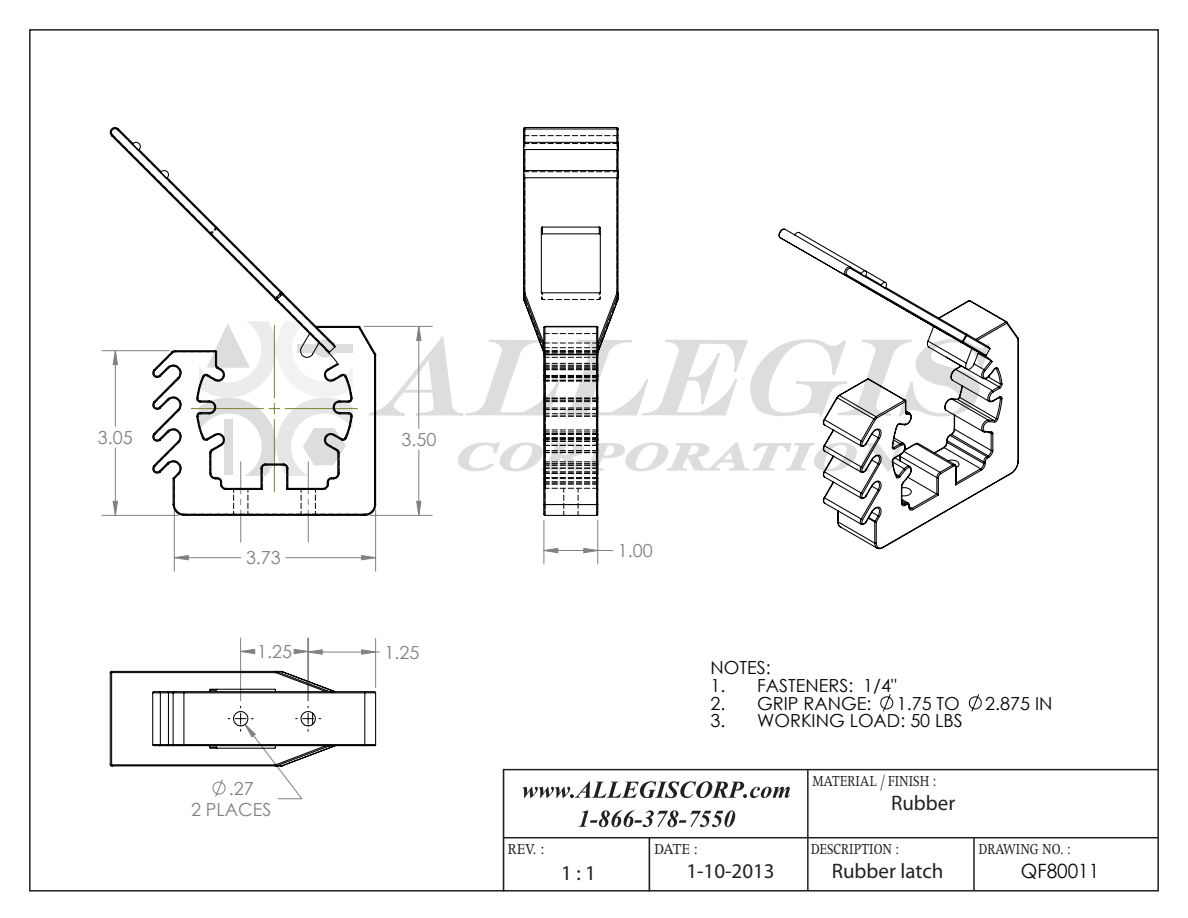
<style>
.page{position:relative;width:1188px;height:918px;background:#fff}
.page>*{position:absolute;margin:0;border:0;box-sizing:border-box;transform-origin:0 0}
.t1{font:21px "Myriad Pro";color:#231f20}
.t2{font:19.65px "Century Gothic";color:#040503;scale:.96 1}
.t3{font:18px "Century Gothic";color:#050504}
.t4{font:18px/21.6px "Century Gothic";color:#808180}
.t5{font:17.25px "Apollo";color:#231f20;scale:.79 1}
.t6{font:17.25px "Apollo";color:#231f20;scale:.89 1}
</style>
<div class="page">
<hr style="left:807px;top:770px;width:2px;height:121px;background:#231f20">
<hr style="left:973px;top:838px;width:2px;height:53px;background:#231f20">
<hr style="left:504px;top:769px;width:654px;height:1px;background:#231f20">
<hr style="left:503px;top:770px;width:1px;height:121px;background:#231f20">
<hr style="left:504px;top:837px;width:654px;height:1px;background:#231f20">
<hr style="left:649px;top:838px;width:1px;height:53px;background:#231f20">
<svg style="left:614px;top:781px;width:176px;height:17px"></svg>
<svg style="left:578px;top:810px;width:157px;height:17px"></svg>
<svg style="left:101px;top:350px;width:513px;height:450px"></svg>
<svg style="left:113px;top:542px;width:485px;height:195px"></svg>
<svg style="left:111px;top:127px;width:667px;height:415px"></svg>
<svg style="left:109px;top:670px;width:268px;height:97px"></svg>
<svg style="left:778px;top:228px;width:241px;height:322px"></svg>
<svg style="left:880px;top:694px;width:14px;height:18px"></svg>
<svg style="left:969px;top:694px;width:13px;height:18px"></svg>
<p class="t4" style="left:98px;top:426px;width:36px">3.05</p>
<p class="t4" style="left:401px;top:428px;width:36px">3.50</p>
<p class="t4" style="left:246px;top:547px;width:36px">3.73</p>
<p class="t4" style="left:257px;top:641px;width:36px">1.25</p>
<p class="t4" style="left:385px;top:641px;width:36px">1.25</p>
<p class="t4" style="left:191px;top:777px;width:82px;text-indent:38px">.27<br>2 PLACES</p>
<p class="t4" style="left:618px;top:540px;width:36px">1.00</p>
<p class="t3" style="left:711px;top:655px;width:62px">NOTES:</p>
<p class="t3" style="left:711px;top:673px;width:188px">1. FASTENERS: 1/4"</p>
<p class="t3" style="left:711px;top:691px;width:162px">2. GRIP RANGE:</p>
<p class="t3" style="left:897px;top:691px;width:65px">1.75 TO</p>
<p class="t3" style="left:985px;top:691px;width:69px">2.875 IN</p>
<p class="t3" style="left:711px;top:708px;width:254px">3. WORKING LOAD: 50 LBS</p>
<p class="t5" style="left:812px;top:772px;width:159px">MATERIAL / FINISH :</p>
<p class="t1" style="left:891px;top:790px;width:66px">Rubber</p>
<p class="t6" style="left:508px;top:839px;width:43px">REV. :</p>
<p class="t6" style="left:654px;top:839px;width:50px">DATE :</p>
<p class="t5" style="left:811px;top:839px;width:114px">DESCRIPTION :</p>
<p class="t5" style="left:979px;top:840px;width:118px">DRAWING NO. :</p>
<p class="t1" style="left:561px;top:860px;width:36px">1 : 1</p>
<p class="t1" style="left:686px;top:858px;width:90px">1-10-2013</p>
<p class="t1" style="left:832px;top:858px;width:113px">Rubber latch</p>
<p class="t2" style="left:1021px;top:857px;width:83px">QF80011</p>
</div>
